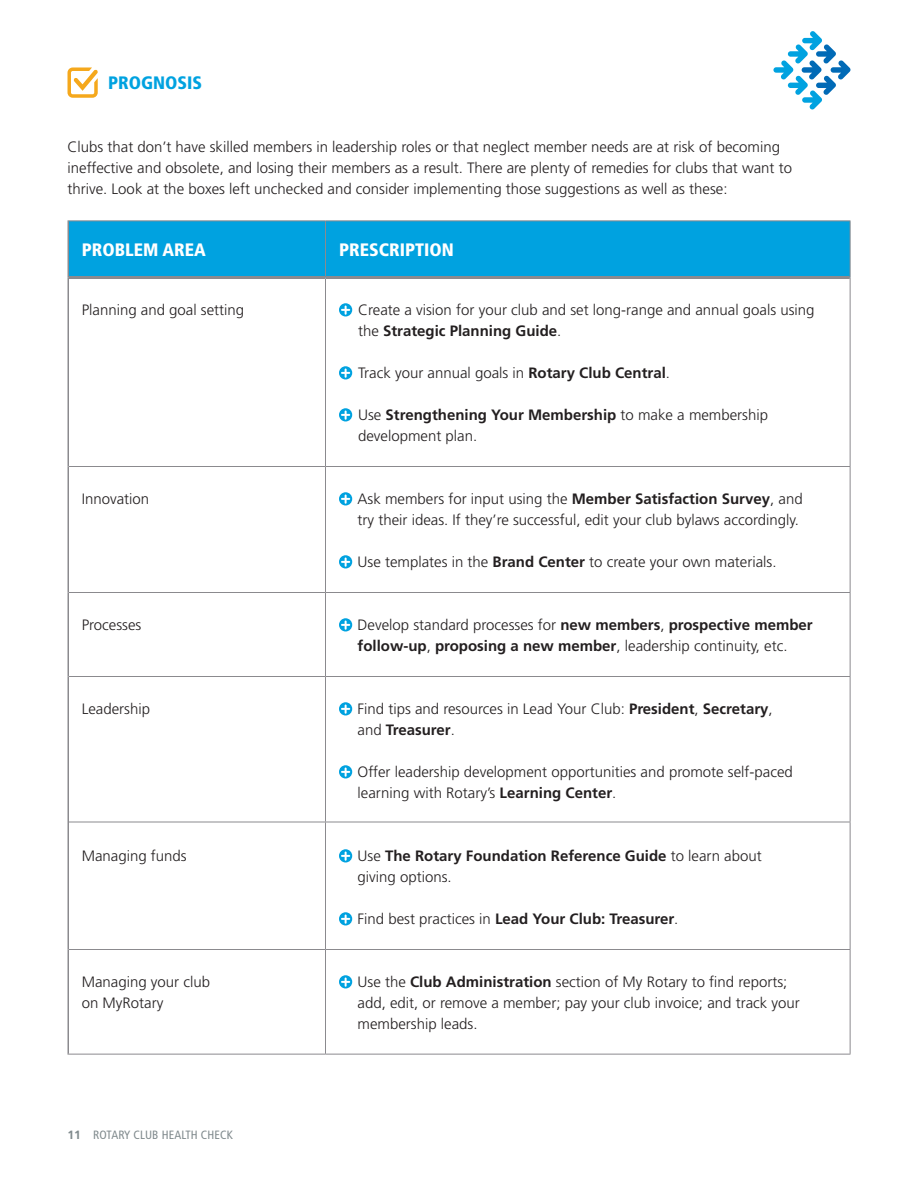
<style>
.page{position:relative;width:918px;height:1188px;background:#fff}
.page>*{position:absolute;margin:0;border:0;box-sizing:border-box;transform-origin:0 0}
.t1{font:900 condensed 18px "Frutiger LT Std";color:#fff}
.t2{font:900 condensed 18px "Frutiger LT Std";color:#00a2e0}
.t3{font:300 15px/21px "Frutiger LT Std";color:#231f20}
.t4{font:700 15px/21px "Frutiger LT Std";color:#231f20}
.t5{font:condensed 12px "Frutiger LT Std";letter-spacing:.01em;color:#808a8d}
.s1{font-weight:700}
.s2{font-weight:300}
.s3{font-weight:700;font-stretch:normal}
</style>
<div class="page">
<svg style="left:773px;top:31px;width:78px;height:79px"></svg>
<div style="left:69px;top:221px;width:781px;height:55px;background:#00a2e0"></div>
<hr style="left:68px;top:220px;width:258px;height:1px;background:#8b8a8e">
<hr style="left:326px;top:220px;width:524px;height:1px;background:#8b8a8e">
<hr style="left:325px;top:221px;width:1px;height:55px;background:#8b8a8e">
<hr style="left:850px;top:221px;width:1px;height:57px;background:#8b8a8e">
<hr style="left:325px;top:279px;width:1px;height:187px;background:#8b8a8e">
<hr style="left:850px;top:278px;width:1px;height:188px;background:#8b8a8e">
<hr style="left:69px;top:466px;width:257px;height:1px;background:#8b8a8e">
<hr style="left:326px;top:466px;width:524px;height:1px;background:#8b8a8e">
<hr style="left:325px;top:467px;width:1px;height:125px;background:#8b8a8e">
<hr style="left:850px;top:467px;width:1px;height:125px;background:#8b8a8e">
<hr style="left:69px;top:592px;width:257px;height:1px;background:#8b8a8e">
<hr style="left:326px;top:592px;width:524px;height:1px;background:#8b8a8e">
<hr style="left:325px;top:593px;width:1px;height:83px;background:#8b8a8e">
<hr style="left:850px;top:593px;width:1px;height:83px;background:#8b8a8e">
<hr style="left:69px;top:676px;width:257px;height:1px;background:#8b8a8e">
<hr style="left:326px;top:676px;width:524px;height:1px;background:#8b8a8e">
<hr style="left:325px;top:677px;width:1px;height:145px;background:#8b8a8e">
<hr style="left:850px;top:677px;width:1px;height:145px;background:#8b8a8e">
<hr style="left:69px;top:822px;width:257px;height:1px;background:#8b8a8e">
<hr style="left:326px;top:822px;width:524px;height:1px;background:#8b8a8e">
<hr style="left:325px;top:822px;width:1px;height:127px;background:#8b8a8e">
<hr style="left:850px;top:822px;width:1px;height:127px;background:#8b8a8e">
<hr style="left:69px;top:949px;width:257px;height:1px;background:#8b8a8e">
<hr style="left:326px;top:949px;width:524px;height:1px;background:#8b8a8e">
<hr style="left:325px;top:950px;width:1px;height:104px;background:#8b8a8e">
<hr style="left:850px;top:950px;width:1px;height:104px;background:#8b8a8e">
<hr style="left:68px;top:1054px;width:258px;height:1px;background:#8b8a8e">
<hr style="left:326px;top:1054px;width:524px;height:1px;background:#8b8a8e">
<hr style="left:68px;top:221px;width:1px;height:57px;background:#8b8a8e">
<hr style="left:68px;top:278px;width:1px;height:188px;background:#8b8a8e">
<hr style="left:68px;top:466px;width:1px;height:126px;background:#8b8a8e">
<hr style="left:68px;top:592px;width:1px;height:84px;background:#8b8a8e">
<hr style="left:68px;top:676px;width:1px;height:146px;background:#8b8a8e">
<hr style="left:68px;top:822px;width:1px;height:128px;background:#8b8a8e">
<hr style="left:68px;top:950px;width:1px;height:104px;background:#8b8a8e">
<hr style="left:69px;top:276px;width:257px;height:3px;background:#8b8a8e">
<hr style="left:326px;top:276px;width:524px;height:3px;background:#8b8a8e">
<svg style="left:339px;top:303px;width:13px;height:14px"></svg>
<svg style="left:339px;top:366px;width:13px;height:14px"></svg>
<svg style="left:339px;top:408px;width:13px;height:14px"></svg>
<svg style="left:339px;top:492px;width:13px;height:14px"></svg>
<svg style="left:339px;top:555px;width:13px;height:14px"></svg>
<svg style="left:339px;top:618px;width:13px;height:14px"></svg>
<svg style="left:339px;top:702px;width:13px;height:14px"></svg>
<svg style="left:339px;top:765px;width:13px;height:14px"></svg>
<svg style="left:339px;top:849px;width:13px;height:14px"></svg>
<svg style="left:339px;top:912px;width:13px;height:14px"></svg>
<svg style="left:339px;top:975px;width:13px;height:14px"></svg>
<svg style="left:68px;top:68px;width:30px;height:30px"></svg>
<p class="t2" style="left:108px;top:71px;width:96px">PROGNOSIS</p>
<p class="t3" style="left:68px;top:136px;width:726px">Clubs that don’t have skilled members in leadership roles or that neglect member needs are at risk of becoming ineffective and obsolete, and losing their members as a result. There are plenty of remedies for clubs that want to thrive. Look at the boxes left unchecked and consider implementing those suggestions as well as these:</p>
<p class="t1" style="left:82px;top:239px;width:126px">PROBLEM AREA</p>
<p class="t1" style="left:339px;top:239px;width:116px">PRESCRIPTION</p>
<p class="t3" style="left:82px;top:300px;width:164px">Planning and goal setting</p>
<p class="t3" style="left:358px;top:300px;width:458px">Create a vision for your club and set long-range and annual goals using the <span class="s1">Strategic Planning Guide</span>.</p>
<p class="t3" style="left:358px;top:363px;width:314px">Track your annual goals in <span class="s1">Rotary Club Central</span>.</p>
<p class="t3" style="left:358px;top:405px;width:412px">Use <span class="s1">Strengthening Your Membership</span> to make a membership development plan.</p>
<p class="t3" style="left:82px;top:489px;width:69px">Innovation</p>
<p class="t3" style="left:358px;top:489px;width:447px">Ask members for input using the <span class="s1">Member Satisfaction Survey</span>, and try their ideas. If they’re successful, edit your club bylaws accordingly.</p>
<p class="t3" style="left:358px;top:552px;width:420px">Use templates in the <span class="s1">Brand Center</span> to create your own materials.</p>
<p class="t3" style="left:82px;top:615px;width:61px">Processes</p>
<p class="t3" style="left:358px;top:615px;width:457px">Develop standard processes for <span class="s1">new members</span>, <span class="s1">prospective member follow-up</span>, <span class="s1">proposing a new member</span>, leadership continuity, etc.</p>
<p class="t3" style="left:82px;top:699px;width:70px">Leadership</p>
<p class="t3" style="left:358px;top:699px;width:417px">Find tips and resources in Lead Your Club: <span class="s1">President</span>, <span class="s1">Secretary</span>, and <span class="s1">Treasurer</span>.</p>
<p class="t3" style="left:358px;top:762px;width:437px">Offer leadership development opportunities and promote self-paced learning with Rotary’s <span class="s1">Learning Center</span>.</p>
<p class="t3" style="left:82px;top:846px;width:107px">Managing funds</p>
<p class="t4" style="left:358px;top:845px;width:406px"><span class="s2">Use</span> The Rotary Foundation Reference Guide <span class="s2">to learn about giving options.</span></p>
<p class="t4" style="left:358px;top:908px;width:322px"><span class="s2">Find best practices in</span> Lead Your Club: Treasurer<span class="s2">.</span></p>
<p class="t3" style="left:82px;top:972px;width:130px">Managing your club on MyRotary</p>
<p class="t3" style="left:358px;top:972px;width:444px">Use the <span class="s1">Club Administration</span> section of My Rotary to find reports; add, edit, or remove a member; pay your club invoice; and track your membership leads.</p>
<p class="t5" style="left:68px;top:1128px;width:167px"><span class="s3">11</span> ROTARY CLUB HEALTH CHECK</p>
</div>
